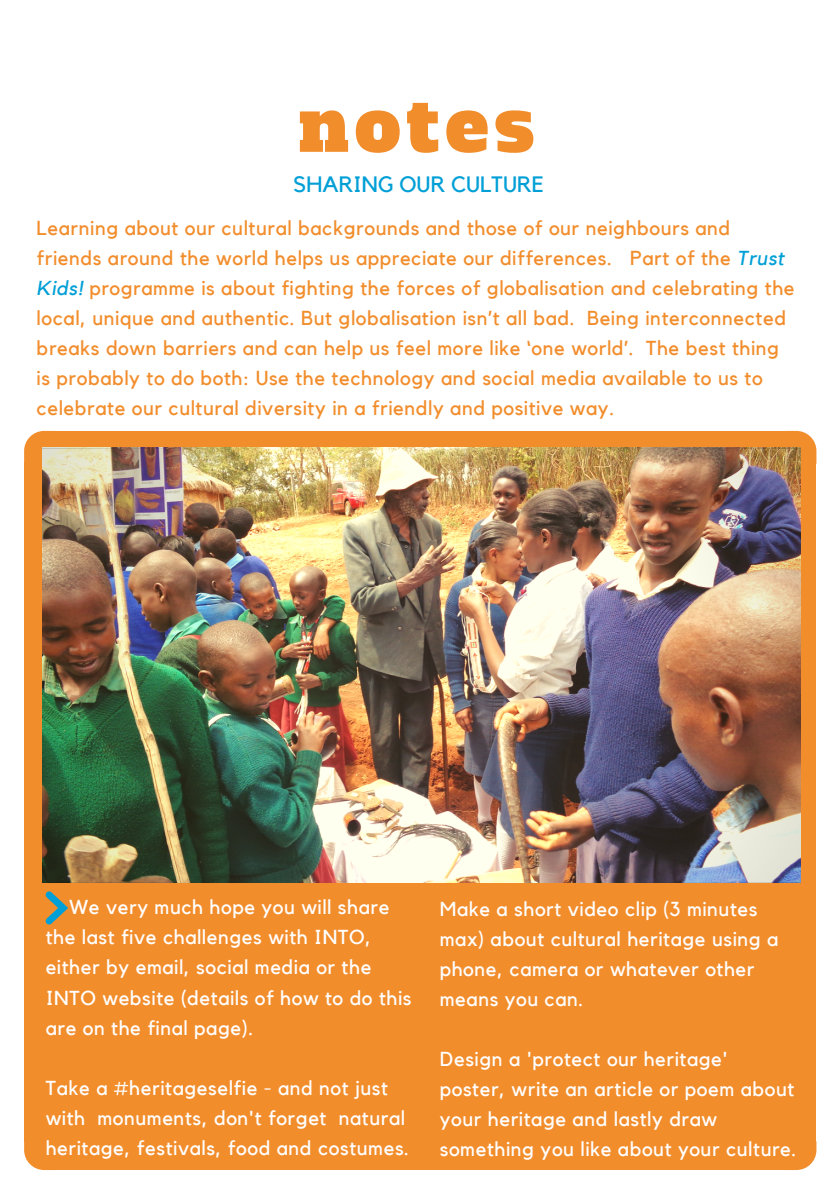
<style>
.page{position:relative;width:840px;height:1191px;background:#fff}
.page>*{position:absolute;margin:0;border:0;box-sizing:border-box;transform-origin:0 0}
.t1{font:72.6px "Alfa Slab One";letter-spacing:.09em;color:#f28d2c}
.t2{font:22.2px "Kollektif";color:#009fd6}
.t3{font:20.2px/30px "Kollektif";letter-spacing:.03em;color:#f28d2c}
.t4{font:20.2px/30px "Kollektif";letter-spacing:.03em;color:#fff}
.s1{font-style:italic;color:#009fd6}
</style>
<div class="page">
<svg style="left:786px;top:431px;width:30px;height:32px"></svg>
<div style="left:785px;top:463px;width:31px;height:679px;background:#f28d2c"></div>
<div style="left:54px;top:463px;width:732px;height:679px;background:#f28d2c"></div>
<div style="left:54px;top:431px;width:732px;height:33px;background:#f28d2c"></div>
<svg style="left:24px;top:431px;width:31px;height:32px"></svg>
<div style="left:24px;top:463px;width:31px;height:679px;background:#f28d2c"></div>
<div style="left:54px;top:1141px;width:732px;height:29px;background:#f28d2c"></div>
<svg style="left:24px;top:1142px;width:30px;height:28px"></svg>
<svg style="left:786px;top:1142px;width:30px;height:28px"></svg>
<img style="left:43px;top:448px;width:757px;height:434px">
<svg style="left:46px;top:891px;width:22px;height:33px"></svg>
<h1 class="t1" style="left:298px;top:77px;width:236px">notes</h1>
<p class="t2" style="left:293px;top:174px;width:252px">SHARING OUR CULTURE</p>
<p class="t3" style="left:37px;top:214px;width:759px">Learning about our cultural backgrounds and those of our neighbours and friends around the world helps us appreciate our differences. Part of the <span class="s1">Trust Kids!</span> programme is about fighting the forces of globalisation and celebrating the local, unique and authentic. But globalisation isn’t all bad. Being interconnected breaks down barriers and can help us feel more like ‘one world’. The best thing is probably to do both: Use the technology and social media available to us to celebrate our cultural diversity in a friendly and positive way.</p>
<p class="t4" style="left:46px;top:893px;width:367px;text-indent:23px">We very much hope you will share the last five challenges with INTO, either by email, social media or the<br>INTO website (details of how to do this are on the final page).</p>
<p class="t4" style="left:46px;top:1073px;width:364px">Take a #heritageselfie - and not just with monuments, don't forget natural heritage, festivals, food and costumes.</p>
<p class="t4" style="left:439px;top:894px;width:340px">Make a short video clip (3 minutes max) about cultural heritage using a phone, camera or whatever other means you can.</p>
<p class="t4" style="left:439px;top:1045px;width:358px">Design a 'protect our heritage' poster, write an article or poem about your heritage and lastly draw something you like about your culture.</p>
</div>
